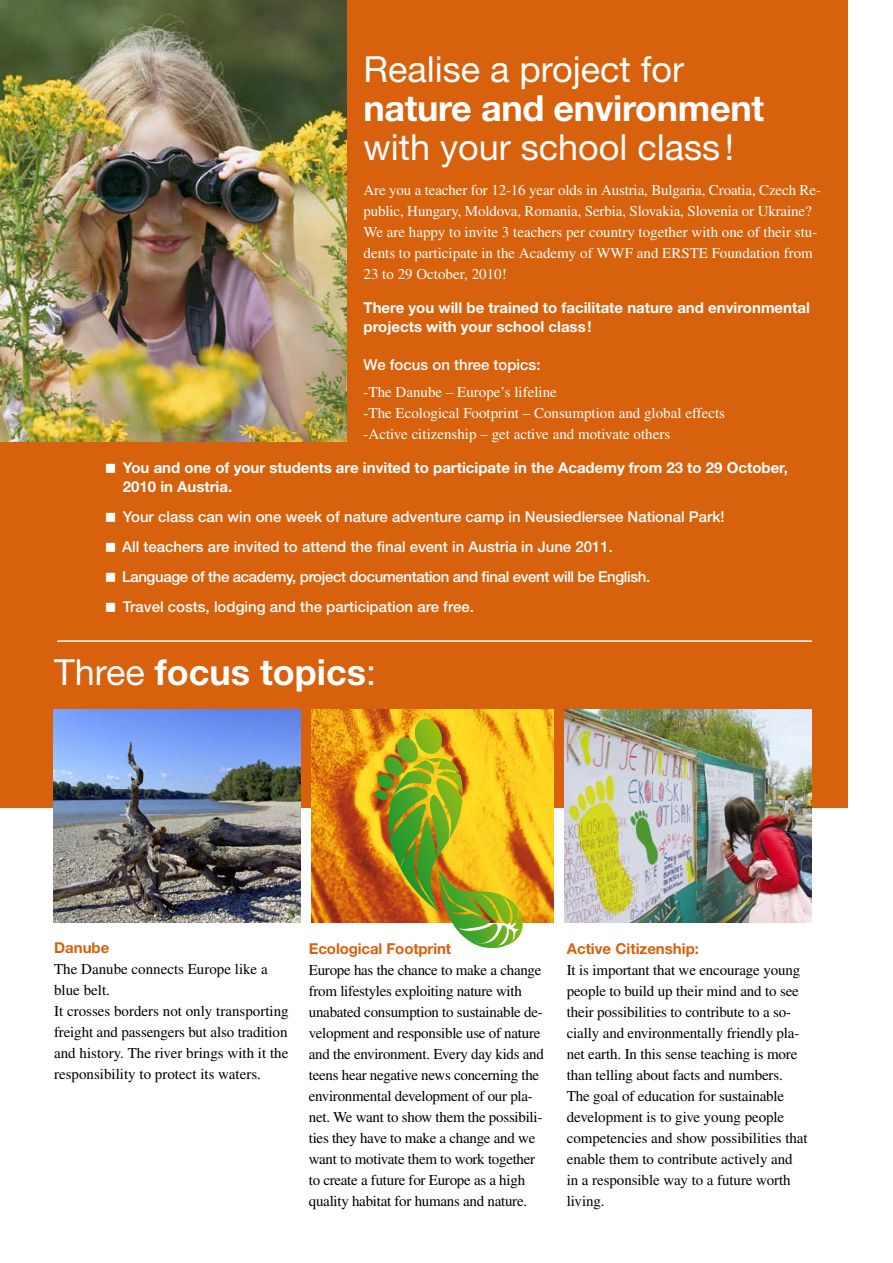
<style>
.page{position:relative;width:893px;height:1263px;background:#fff}
.page>*{position:absolute;margin:0;border:0;box-sizing:border-box;transform-origin:0 0}
.t1{font:36px "Helvetica Neue";color:#fff}
.t2{font:700 36px "Helvetica Neue";letter-spacing:-.01em;color:#fff}
.t3{font:15px/21px "Times";letter-spacing:-.01em;color:#000}
.t4{font:15px/21px "Times";color:#fff}
.t5{font:500 15px/30px "Helvetica Neue";color:#fff}
.t6{font:700 15px/19.5px "Helvetica Neue";color:#fff}
.t7{font:700 15px "Helvetica Neue";color:#d7610d}
.s1{font-weight:400}
</style>
<div class="page">
<div style="left:0;top:0;width:848px;height:808px;background:#d7610d"></div>
<img style="left:54px;top:709px;width:246px;height:214px">
<img style="left:565px;top:709px;width:246px;height:214px">
<img style="left:0;top:0;width:346px;height:441px">
<hr style="left:57px;top:640px;width:755px;height:2px;background:#fff">
<img style="left:311px;top:709px;width:242px;height:214px">
<svg style="left:375px;top:719px;width:149px;height:230px;background:#bfae30"></svg>
<h1 class="t1" style="left:363px;top:48px;width:322px">Realise a project for</h1>
<h1 class="t2" style="left:363px;top:86px;width:402px">nature and environment</h1>
<h1 class="t1" style="left:363px;top:126px;width:372px">with your school class!</h1>
<p class="t4" style="left:363px;top:179px;width:459px">Are you a teacher for 12-16 year olds in Austria, Bulgaria, Croatia, Czech Re&shy;public, Hungary, Moldova, Romania, Serbia, Slovakia, Slovenia or Ukraine?<br>We are happy to invite 3 teachers per country together with one of their stu&shy;dents to participate in the Academy of WWF and ERSTE Foundation from 23 to 29 October, 2010!</p>
<p class="t6" style="left:363px;top:297px;width:448px">There you will be trained to facilitate nature and environmental projects with your school class!</p>
<p class="t5" style="left:363px;top:350px;width:179px">We focus on three topics:</p>
<p class="t4" style="left:363px;top:381px;width:363px">-The Danube – Europe’s lifeline<br>-The Ecological Footprint – Consumption and global effects -Active citizenship – get active and motivate others</p>
<p class="t6" style="left:123px;top:457px;width:667px">You and one of your students are invited to participate in the Academy from 23 to 29 October,<br>2010 in Austria.</p>
<p class="t5" style="left:122px;top:502px;width:604px">Your class can win one week of nature adventure camp in Neusiedlersee National Park!<br>All teachers are invited to attend the final event in Austria in June 2011.<br>Language of the academy, project documentation and final event will be English.<br>Travel costs, lodging and the participation are free.</p>
<h1 class="t2" style="left:54px;top:650px;width:323px"><span class="s1">Three</span> focus topics<span class="s1">:</span></h1>
<p class="t7" style="left:54px;top:938px;width:57px">Danube</p>
<p class="t3" style="left:54px;top:958px;width:236px">The Danube connects Europe like a blue belt.<br>It crosses borders not only transporting freight and passengers but also tradition and history. The river brings with it the responsibility to protect its waters.</p>
<p class="t7" style="left:309px;top:939px;width:144px">Ecological Footprint</p>
<p class="t3" style="left:309px;top:959px;width:237px">Europe has the chance to make a change from lifestyles exploiting nature with unabated consumption to sustainable de&shy;velopment and responsible use of nature and the environment. Every day kids and teens hear negative news concerning the environmental development of our pla&shy;net. We want to show them the possibili&shy;ties they have to make a change and we want to motivate them to work together to create a future for Europe as a high quality habitat for humans and nature.</p>
<p class="t7" style="left:567px;top:939px;width:134px">Active Citizenship:</p>
<p class="t3" style="left:567px;top:959px;width:242px">It is important that we encourage young people to build up their mind and to see their possibilities to contribute to a so&shy;cially and environmentally friendly pla&shy;net earth. In this sense teaching is more than telling about facts and numbers.<br>The goal of education for sustainable development is to give young people competencies and show possibilities that enable them to contribute actively and in a responsible way to a future worth living.</p>
</div>
